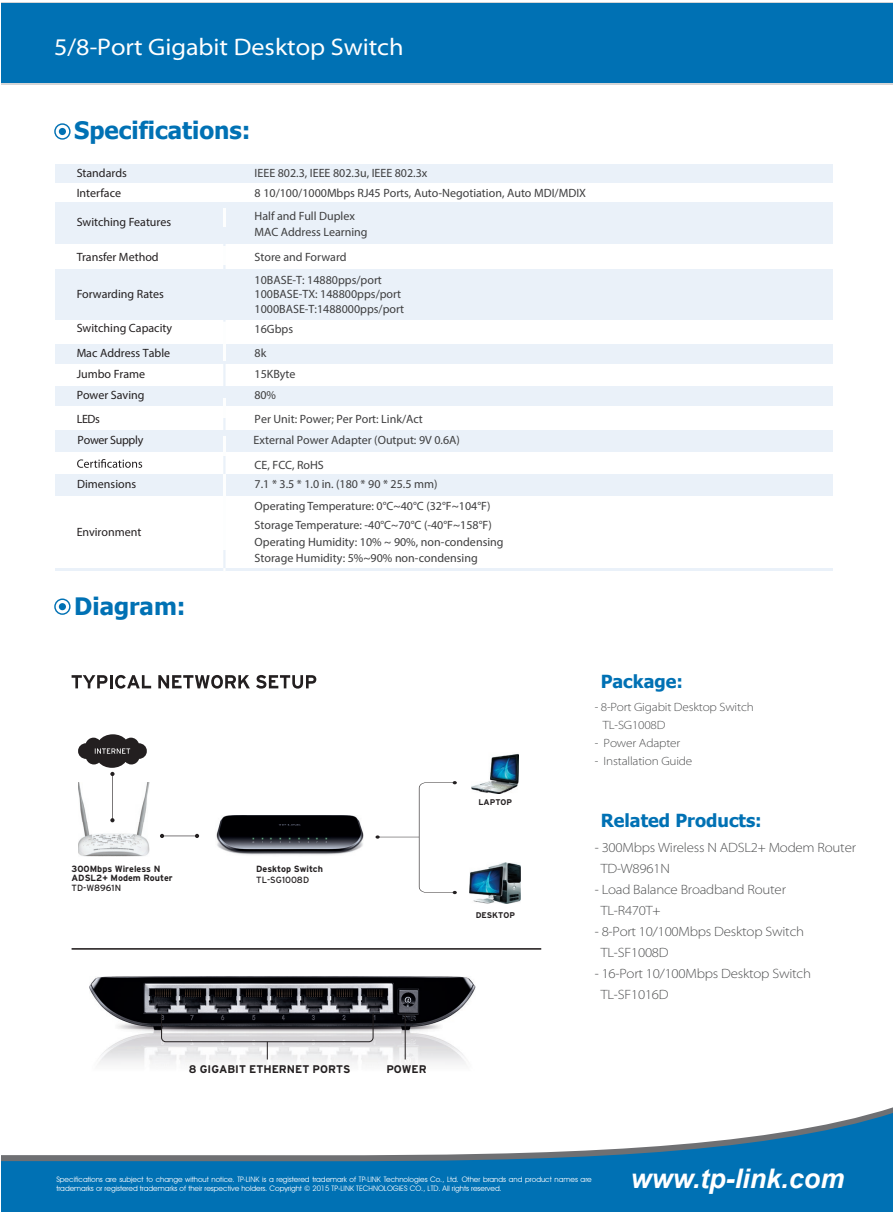
<style>
.page{position:relative;width:893px;height:1212px;background:#fff}
.page>*{position:absolute;margin:0;border:0;box-sizing:border-box;transform-origin:0 0}
.t1{font:italic 700 27px "Arial";color:#fff}
.t2{font:semi-expanded 24px "Myriad Pro";color:#fff}
.t3{font:700 24px "Tahoma";color:#0071b4}
.t4{font:700 18px "Tahoma";color:#0071b4}
.t5{font:300 semi-expanded 13.5px/21px "Myriad Pro";letter-spacing:-.015em;color:#4b4c4d}
.t6{font:12px/14.4px "Myriad Pro";color:#3e3e3f}
.t7{font:12px/20px "Myriad Pro";color:#231f20}
.t8{font:300 semi-expanded 12px/18px "Myriad Pro";letter-spacing:-.015em;color:#4b4c4d}
.t9{font:12px/21.1px "Myriad Pro";letter-spacing:-.025em;color:#231f20}
.t10{font:700 11.1px "Interstate";color:#231f20}
.t11{font:700 9px/9px "Interstate";color:#231f20}
.t12{font:9px "Interstate";color:#231f20}
.t13{font:700 8.25px "Interstate";color:#231f20}
.t14{font:7.5px "Avant Garde IT Cby BT";color:#fff}
</style>
<div class="page">
<div style="left:55px;top:430px;width:778px;height:22px;background:#eaf1f9"></div>
<div style="left:55px;top:202px;width:778px;height:42px;background:#eaf1f9"></div>
<div style="left:55px;top:164px;width:778px;height:19px;background:#eaf1f9"></div>
<div style="left:55px;top:269px;width:778px;height:50px;background:#eaf1f9"></div>
<div style="left:55px;top:344px;width:778px;height:20px;background:#eaf1f9"></div>
<div style="left:55px;top:386px;width:778px;height:19px;background:#eaf1f9"></div>
<div style="left:55px;top:474px;width:778px;height:22px;background:#eaf1f9"></div>
<svg style="left:1px;top:1112px;width:892px;height:100px;fill:#0071b4"></svg>
<div style="left:1px;top:3px;width:892px;height:82px;background:linear-gradient(to right,#d5d5d6,#d5d5d6)"></div>
<div style="left:1px;top:3px;width:892px;height:79px;background:#0071b4"></div>
<svg style="left:54px;top:123px;width:17px;height:17px"></svg>
<div style="left:59px;top:128px;width:7px;height:7px;background:#0071b4;border-radius:50%"></div>
<hr style="left:55px;top:568px;width:778px;height:3px;background:#eaf1f9">
<svg style="left:77px;top:459px;width:65px;height:9px"></svg>
<hr style="left:223px;top:550px;width:3px;height:18px;background:#eaf1f9">
<hr style="left:223px;top:455px;width:3px;height:19px;background:#eaf1f9">
<hr style="left:223px;top:418px;width:3px;height:18px;background:#eaf1f9">
<hr style="left:223px;top:360px;width:3px;height:38px;background:#eaf1f9">
<hr style="left:223px;top:265px;width:3px;height:57px;background:#eaf1f9">
<hr style="left:223px;top:227px;width:3px;height:19px;background:#eaf1f9">
<hr style="left:223px;top:208px;width:3px;height:19px;background:#fdfefe">
<hr style="left:223px;top:322px;width:3px;height:38px;background:#fdfefe">
<hr style="left:223px;top:398px;width:3px;height:20px;background:#fdfefe">
<hr style="left:223px;top:436px;width:3px;height:19px;background:#fdfefe">
<hr style="left:223px;top:474px;width:3px;height:76px;background:#fdfefe">
<svg style="left:54px;top:598px;width:17px;height:17px"></svg>
<div style="left:59px;top:603px;width:7px;height:7px;background:#0071b4;border-radius:50%"></div>
<svg style="left:72px;top:675px;width:79px;height:14px"></svg>
<svg style="left:158px;top:675px;width:92px;height:14px"></svg>
<svg style="left:256px;top:675px;width:60px;height:14px"></svg>
<img style="left:78px;top:782px;width:71px;height:75px">
<svg style="left:78px;top:734px;width:69px;height:88px"></svg>
<svg style="left:160px;top:834px;width:39px;height:4px"></svg>
<img style="left:216px;top:815px;width:148px;height:40px">
<img style="left:89px;top:976px;width:386px;height:89px">
<hr style="left:405px;top:1014px;width:1px;height:45px;background:#231f20">
<svg style="left:161px;top:1013px;width:213px;height:46px"></svg>
<hr style="left:72px;top:948px;width:469px;height:2px;background:#231f20">
<img style="left:470px;top:862px;width:51px;height:41px">
<img style="left:472px;top:753px;width:47px;height:40px">
<svg style="left:375px;top:781px;width:82px;height:113px"></svg>
<h2 class="t2" style="left:54px;top:32px;width:351px">5/8-Port Gigabit Desktop Switch</h2>
<h2 class="t3" style="left:74px;top:114px;width:178px">Specifications:</h2>
<p class="t7" style="left:77px;top:163px;width:52px">Standards<br>Interface</p>
<p class="t7" style="left:77px;top:212px;width:96px">Switching Features</p>
<p class="t6" style="left:255px;top:163px;width:333px;line-height:20px">IEEE 802.3, IEEE 802.3u, IEEE 802.3x<br>8 10/100/1000Mbps RJ45 Ports, Auto-Negotiation, Auto MDI/MDIX</p>
<p class="t6" style="left:255px;top:208px;width:114px;line-height:15.5px">Half and Full Duplex<br>MAC Address Learning</p>
<p class="t6" style="left:255px;top:272px;width:151px">10BASE-T: 14880pps/port<br>100BASE-TX: 148800pps/port<br>1000BASE-T:1488000pps/port</p>
<p class="t7" style="left:77px;top:247px;width:84px">Transfer Method</p>
<p class="t6" style="left:255px;top:249px;width:93px">Store and Forward</p>
<p class="t7" style="left:77px;top:283px;width:89px">Forwarding Rates</p>
<p class="t7" style="left:77px;top:318px;width:97px">Switching Capacity</p>
<p class="t7" style="left:77px;top:343px;width:95px">Mac Address Table</p>
<p class="t7" style="left:77px;top:364px;width:70px">Jumbo Frame</p>
<p class="t7" style="left:77px;top:385px;width:69px">Power Saving</p>
<p class="t9" style="left:77px;top:408px;width:68px">LEDs<br>Power Supply</p>
<p class="t7" style="left:77px;top:474px;width:61px">Dimensions</p>
<p class="t7" style="left:77px;top:522px;width:66px">Environment</p>
<h2 class="t3" style="left:74px;top:589px;width:113px">Diagram:</h2>
<p class="t6" style="left:255px;top:317px;width:40px;line-height:24px">16Gbps<br>8k</p>
<p class="t6" style="left:255px;top:388px;width:23px">80%</p>
<p class="t6" style="left:255px;top:367px;width:42px">15KByte</p>
<p class="t6" style="left:254px;top:408px;width:208px;line-height:21.6px">Per Unit: Power; Per Port: Link/Act<br>External Power Adapter (Output: 9V 0.6A)</p>
<p class="t6" style="left:255px;top:456px;width:184px;line-height:18.6px">CE, FCC, RoHS<br>7.1 * 3.5 * 1.0 in. (180 * 90 * 25.5 mm)</p>
<p class="t6" style="left:255px;top:497px;width:239px;line-height:18.3px">Operating Temperature: 0°C~40°C (32°F~104°F)<br>Storage Temperature: -40°C~70°C (-40°F~158°F)</p>
<p class="t6" style="left:255px;top:533px;width:250px;line-height:16.6px">Operating Humidity: 10% ~ 90%, non-condensing<br>Storage Humidity: 5%~90% non-condensing</p>
<p class="t11" style="left:72px;top:864px;width:103px">300Mbps Wireless N<br>ADSL2+ Modem Router</p>
<p class="t12" style="left:72px;top:883px;width:51px">TD-W8961N</p>
<p class="t11" style="left:256px;top:864px;width:68px">Desktop Switch</p>
<p class="t12" style="left:256px;top:875px;width:54px">TL-SG1008D</p>
<p class="t13" style="left:478px;top:798px;width:35px">LAPTOP</p>
<p class="t13" style="left:476px;top:910px;width:41px">DESKTOP</p>
<p class="t10" style="left:189px;top:1062px;width:163px">8 GIGABIT ETHERNET PORTS</p>
<p class="t10" style="left:386px;top:1062px;width:42px">POWER</p>
<h3 class="t4" style="left:601px;top:668px;width:84px">Package:</h3>
<p class="t8" style="left:603px;top:697px;width:153px;text-indent:-8px">- 8-Port Gigabit Desktop Switch<br>TL-SG1008D</p>
<p class="t8" style="left:595px;top:733px;width:87px">- Power Adapter</p>
<p class="t8" style="left:595px;top:751px;width:99px">- Installation Guide</p>
<h3 class="t4" style="left:601px;top:807px;width:163px">Related Products:</h3>
<p class="t5" style="left:601px;top:836px;width:257px;text-indent:-6px">- 300Mbps Wireless N ADSL2+ Modem Router<br>TD-W8961N</p>
<p class="t5" style="left:601px;top:878px;width:187px;text-indent:-6px">- Load Balance Broadband Router<br>TL-R470T+</p>
<p class="t5" style="left:601px;top:920px;width:205px;text-indent:-6px">- 8-Port 10/100Mbps Desktop Switch<br>TL-SF1008D</p>
<p class="t5" style="left:601px;top:962px;width:212px;text-indent:-6px">- 16-Port 10/100Mbps Desktop Switch<br>TL-SF1016D</p>
<p class="t14" style="left:56px;top:1175px;width:537px">Specifications are subject to change without notice. TP-LINK is a registered trademark of TP-LINK Technologies Co., Ltd. Other brands and product names are</p>
<h1 class="t1" style="left:631px;top:1160px;width:215px">www.tp-link.com</h1>
<p class="t14" style="left:56px;top:1184px;width:447px">trademarks or registered trademarks of their respective holders. Copyright © 2015 TP-LINK TECHNOLOGIES CO., LTD. All rights reserved.</p>
</div>
